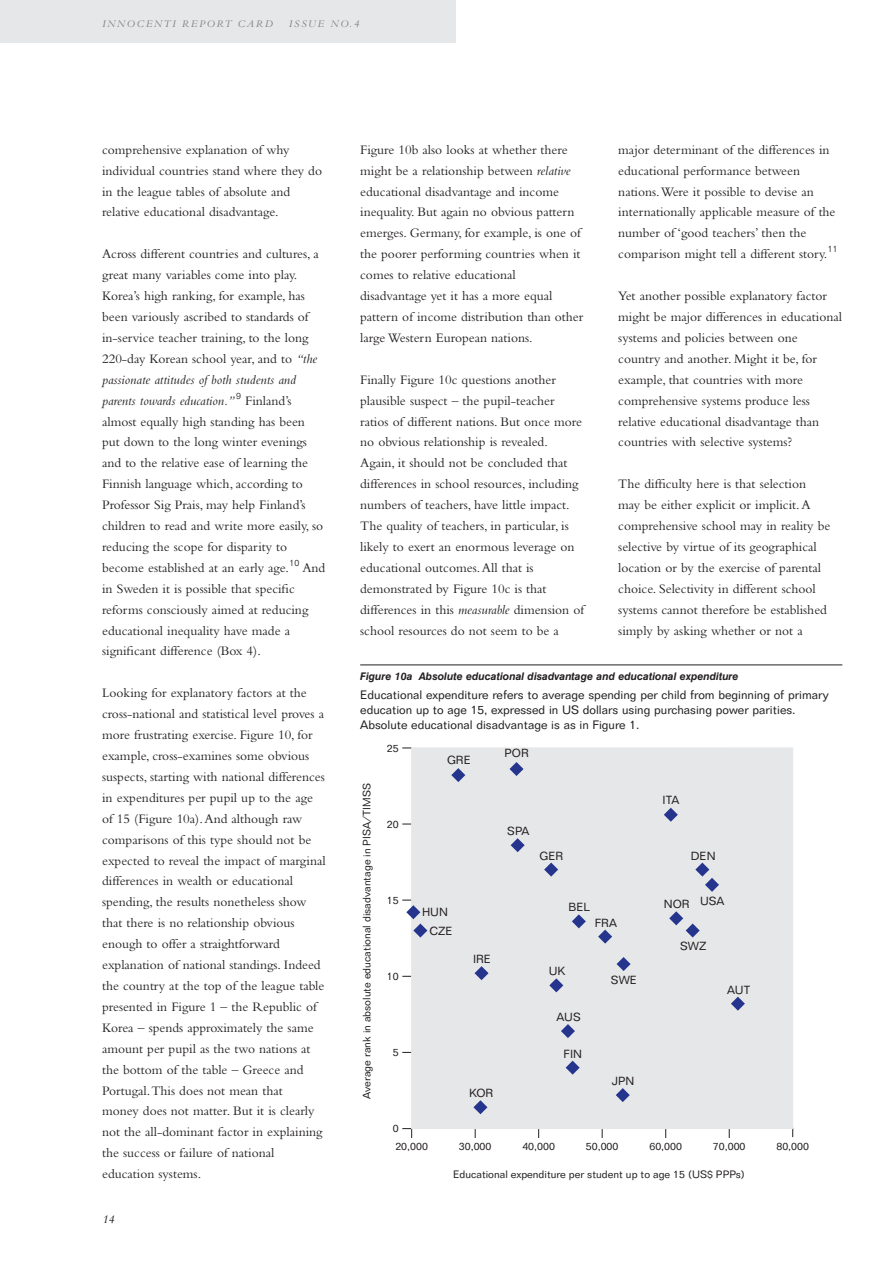
<style>
.page{position:relative;width:893px;height:1262px;background:#fff}
.page>*{position:absolute;margin:0;border:0;box-sizing:border-box;transform-origin:0 0}
.t1{font:13.5px/20.9px "Bembo";color:#231f20}
.t2{font:12px/15px "Folio BT";color:#231f20}
.t3{font:italic 12px "Bembo";color:#231f20}
.t4{font:11.55px "Folio BT";color:#231f20}
.t5{font:10.5px "Folio BT";color:#231f20}
.t6{font:italic 700 10.5px "Swiss 721 BT";color:#231f20}
.t7{font:italic 10.5px "Bembo";letter-spacing:.155em;color:#808285}
.s1{font-style:italic}
</style>
<div class="page">
<hr style="left:360px;top:664px;width:482px;height:1px;background:#231f20">
<svg style="left:402px;top:1128px;width:10px;height:10px"></svg>
<div style="left:411px;top:748px;width:381px;height:380px;background:#e6e7e8"></div>
<div style="left:411px;top:747px;width:382px;height:381px;border:1px solid #e6e7e8"></div>
<svg style="left:565px;top:1060px;width:14px;height:14px"></svg>
<svg style="left:731px;top:996px;width:13px;height:14px"></svg>
<svg style="left:544px;top:862px;width:14px;height:14px"></svg>
<svg style="left:572px;top:914px;width:14px;height:14px"></svg>
<svg style="left:598px;top:929px;width:14px;height:14px"></svg>
<svg style="left:616px;top:957px;width:14px;height:14px"></svg>
<svg style="left:474px;top:966px;width:14px;height:14px"></svg>
<svg style="left:451px;top:768px;width:14px;height:14px"></svg>
<svg style="left:510px;top:838px;width:14px;height:14px"></svg>
<svg style="left:549px;top:978px;width:14px;height:14px"></svg>
<svg style="left:664px;top:807px;width:13px;height:14px"></svg>
<svg style="left:509px;top:762px;width:14px;height:14px"></svg>
<svg style="left:695px;top:862px;width:24px;height:29px"></svg>
<svg style="left:402px;top:899px;width:25px;height:38px"></svg>
<svg style="left:669px;top:911px;width:30px;height:26px"></svg>
<svg style="left:561px;top:1024px;width:14px;height:14px"></svg>
<svg style="left:616px;top:1088px;width:13px;height:14px"></svg>
<svg style="left:473px;top:1100px;width:14px;height:14px"></svg>
<div style="left:0;top:0;width:455px;height:43px;background:#e6e7e8"></div>
<p class="t7" style="left:102px;top:20px;width:172px">INNOCENTI REPORT CARD</p>
<p class="t7" style="left:289px;top:20px;width:72px">ISSUE NO.4</p>
<p class="t1" style="left:102px;top:140px;width:221px">comprehensive explanation of why individual countries stand where they do in the league tables of absolute and relative educational disadvantage.</p>
<p class="t1" style="left:102px;top:245px;width:225px">Across different countries and cultures, a great many variables come into play.<br>Korea’s high ranking, for example, has been variously ascribed to standards of in-service teacher training, to the long 220-day Korean school year, and to <span class="s1">“the passionate attitudes of both students and parents towards education.”</span> <sup>9</sup> Finland’s almost equally high standing has been put down to the long winter evenings and to the relative ease of learning the Finnish language which, according to Professor Sig Prais, may help Finland’s children to read and write more easily, so reducing the scope for disparity to become established at an early age.<sup>10</sup> And in Sweden it is possible that specific reforms consciously aimed at reducing educational inequality have made a significant difference (Box 4).</p>
<p class="t1" style="left:102px;top:684px;width:225px">Looking for explanatory factors at the cross-national and statistical level proves a more frustrating exercise. Figure 10, for example, cross-examines some obvious suspects, starting with national differences in expenditures per pupil up to the age of 15 (Figure 10a).And although raw comparisons of this type should not be expected to reveal the impact of marginal differences in wealth or educational spending, the results nonetheless show that there is no relationship obvious enough to offer a straightforward explanation of national standings. Indeed the country at the top of the league table presented in Figure 1 – the Republic of Korea – spends approximately the same amount per pupil as the two nations at the bottom of the table – Greece and Portugal.This does not mean that<br>money does not matter. But it is clearly not the all-dominant factor in explaining the success or failure of national education systems.</p>
<p class="t3" style="left:102px;top:1215px;width:14px">14</p>
<p class="t1" style="left:360px;top:140px;width:224px">Figure 10b also looks at whether there might be a relationship between <span class="s1">relative </span>educational disadvantage and income inequality. But again no obvious pattern emerges. Germany, for example, is one of the poorer performing countries when it comes to relative educational disadvantage yet it has a more equal pattern of income distribution than other large Western European nations.</p>
<p class="t1" style="left:360px;top:370px;width:225px">Finally Figure 10c questions another plausible suspect – the pupil-teacher ratios of different nations. But once more no obvious relationship is revealed.<br>Again, it should not be concluded that differences in school resources, including numbers of teachers, have little impact.<br>The quality of teachers, in particular, is likely to exert an enormous leverage on educational outcomes.All that is demonstrated by Figure 10c is that differences in this <span class="s1">measurable</span> dimension of school resources do not seem to be a</p>
<p class="t1" style="left:618px;top:140px;width:221px">major determinant of the differences in educational performance between nations.Were it possible to devise an internationally applicable measure of the number of ‘good teachers’ then the comparison might tell a different story.<sup>11</sup></p>
<p class="t1" style="left:618px;top:287px;width:225px">Yet another possible explanatory factor might be major differences in educational systems and policies between one country and another. Might it be, for example, that countries with more comprehensive systems produce less relative educational disadvantage than countries with selective systems?</p>
<p class="t1" style="left:618px;top:475px;width:213px">The difficulty here is that selection may be either explicit or implicit.A comprehensive school may in reality be selective by virtue of its geographical location or by the exercise of parental choice. Selectivity in different school systems cannot therefore be established simply by asking whether or not a</p>
<p class="t6" style="left:360px;top:672px;width:380px">Figure 10a Absolute educational disadvantage and educational expenditure</p>
<p class="t2" style="left:360px;top:688px;width:470px">Educational expenditure refers to average spending per child from beginning of primary education up to age 15, expressed in US dollars using purchasing power parities.<br>Absolute educational disadvantage is as in Figure 1.</p>
<p class="t5" style="left:363px;top:1099px;width:318px;rotate:-90deg">Average rank in absolute educational disadvantage in PISA/TIMSS</p>
<p class="t5" style="left:387px;top:744px;width:13px">25</p>
<p class="t5" style="left:387px;top:820px;width:13px">20</p>
<p class="t5" style="left:387px;top:896px;width:13px">15</p>
<p class="t5" style="left:387px;top:972px;width:13px">10</p>
<p class="t5" style="left:393px;top:1048px;width:7px">5</p>
<p class="t5" style="left:393px;top:1124px;width:7px">0</p>
<p class="t4" style="left:447px;top:755px;width:25px">GRE</p>
<p class="t4" style="left:504px;top:749px;width:26px">POR</p>
<p class="t4" style="left:422px;top:908px;width:27px">HUN</p>
<p class="t4" style="left:429px;top:926px;width:25px">CZE</p>
<p class="t4" style="left:507px;top:826px;width:24px">SPA</p>
<p class="t4" style="left:539px;top:851px;width:25px">GER</p>
<p class="t4" style="left:473px;top:954px;width:19px">IRE</p>
<p class="t4" style="left:469px;top:1089px;width:26px">KOR</p>
<p class="t4" style="left:568px;top:902px;width:23px">BEL</p>
<p class="t4" style="left:594px;top:918px;width:24px">FRA</p>
<p class="t4" style="left:548px;top:967px;width:18px">UK</p>
<p class="t4" style="left:556px;top:1012px;width:26px">AUS</p>
<p class="t4" style="left:563px;top:1049px;width:20px">FIN</p>
<p class="t4" style="left:611px;top:975px;width:28px">SWE</p>
<p class="t4" style="left:611px;top:1076px;width:24px">JPN</p>
<p class="t4" style="left:662px;top:796px;width:18px">ITA</p>
<p class="t4" style="left:690px;top:851px;width:26px">DEN</p>
<p class="t4" style="left:664px;top:900px;width:27px">NOR</p>
<p class="t4" style="left:700px;top:896px;width:26px">USA</p>
<p class="t4" style="left:680px;top:942px;width:28px">SWZ</p>
<p class="t4" style="left:727px;top:986px;width:24px">AUT</p>
<p class="t5" style="left:459px;top:1142px;width:34px">30,000</p>
<p class="t5" style="left:586px;top:1142px;width:34px">50,000</p>
<p class="t5" style="left:713px;top:1142px;width:34px">70,000</p>
<p class="t5" style="left:776px;top:1142px;width:34px">80,000</p>
<p class="t5" style="left:395px;top:1142px;width:34px">20,000</p>
<p class="t5" style="left:522px;top:1142px;width:34px">40,000</p>
<p class="t5" style="left:649px;top:1142px;width:34px">60,000</p>
<p class="t5" style="left:453px;top:1170px;width:293px">Educational expenditure per student up to age 15 (US$ PPPs)</p>
</div>
